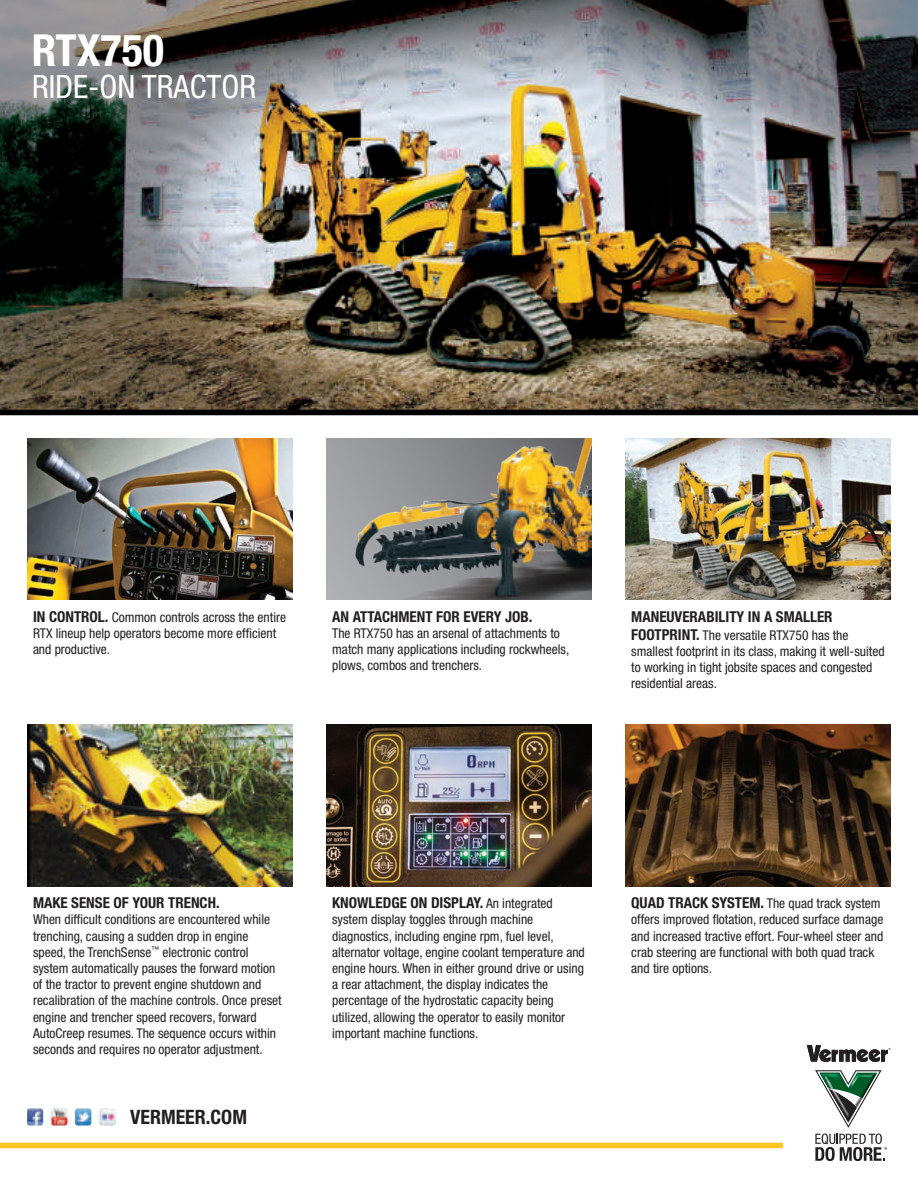
<style>
.page{position:relative;width:918px;height:1188px;background:#fff}
.page>*{position:absolute;margin:0;border:0;box-sizing:border-box;transform-origin:0 0}
.t1{font:700 condensed 44.25px "Helvetica Neue";color:#fff}
.t2{font:condensed 32.25px "Helvetica Neue";color:#fff}
.t3{font:700 condensed 19.8px "Helvetica Neue";color:#231f20}
.t4{font:700 condensed 15px "Helvetica Neue";color:#231f20}
.t5{font:condensed 13.5px/16.2px "Helvetica Neue";color:#231f20}
.s1{font-weight:700;font-size:15px}
.s2{font-weight:400;font-size:13.5px}
</style>
<div class="page">
<img style="left:0;top:0;width:918px;height:410px">
<div style="left:0;top:410px;width:918px;height:5px;background:#010101"></div>
<svg style="left:815px;top:1134px;width:72px;height:27px"></svg>
<svg style="left:815px;top:1070px;width:67px;height:58px"></svg>
<img style="left:820px;top:1073px;width:27px;height:17px">
<svg style="left:807px;top:1045px;width:83px;height:17px"></svg>
<img style="left:27px;top:1108px;width:89px;height:18px">
<div style="left:0;top:1143px;width:783px;height:5px;background:#fec422"></div>
<img style="left:27px;top:438px;width:266px;height:161px">
<img style="left:326px;top:438px;width:266px;height:161px">
<img style="left:625px;top:438px;width:266px;height:161px">
<img style="left:27px;top:725px;width:266px;height:161px">
<img style="left:326px;top:725px;width:266px;height:161px">
<img style="left:625px;top:725px;width:266px;height:161px">
<h1 class="t1" style="left:32px;top:24px;width:134px">RTX750</h1>
<h2 class="t2" style="left:32px;top:68px;width:226px">RIDE-ON TRACTOR</h2>
<p class="t5" style="left:33px;top:609px;width:255px"><span class="s1">IN CONTROL.</span> Common controls across the entire<br>RTX lineup help operators become more efficient and productive.</p>
<p class="t4" style="left:332px;top:607px;width:202px">AN ATTACHMENT FOR EVERY JOB.</p>
<p class="t5" style="left:332px;top:625px;width:239px">The RTX750 has an arsenal of attachments to match many applications including rockwheels, plows, combos and trenchers.</p>
<p class="t4" style="left:631px;top:607px;width:203px">MANEUVERABILITY IN A SMALLER</p>
<p class="t5" style="left:631px;top:627px;width:255px"><span class="s1">FOOTPRINT.</span> The versatile RTX750 has the smallest footprint in its class, making it well-suited to working in tight jobsite spaces and congested residential areas.</p>
<p class="t4" style="left:33px;top:894px;width:188px">MAKE SENSE OF YOUR TRENCH.</p>
<p class="t5" style="left:33px;top:911px;width:250px">When difficult conditions are encountered while trenching, causing a sudden drop in engine speed, the TrenchSense<sup>™</sup> electronic control system automatically pauses the forward motion of the tractor to prevent engine shutdown and recalibration of the machine controls. Once preset engine and trencher speed recovers, forward AutoCreep resumes. The sequence occurs within seconds and requires no operator adjustment.</p>
<h3 class="t3" style="left:130px;top:1105px;width:118px">VERMEER.COM</h3>
<p class="t4" style="left:332px;top:894px;width:222px">KNOWLEDGE ON DISPLAY. <span class="s2">An integrated</span></p>
<p class="t5" style="left:332px;top:911px;width:254px">system display toggles through machine diagnostics, including engine rpm, fuel level, alternator voltage, engine coolant temperature and engine hours. When in either ground drive or using a rear attachment, the display indicates the percentage of the hydrostatic capacity being utilized, allowing the operator to easily monitor important machine functions.</p>
<p class="t5" style="left:631px;top:895px;width:254px"><span class="s1">QUAD TRACK SYSTEM.</span> The quad track system offers improved flotation, reduced surface damage and increased tractive effort. Four-wheel steer and crab steering are functional with both quad track and tire options.</p>
</div>
